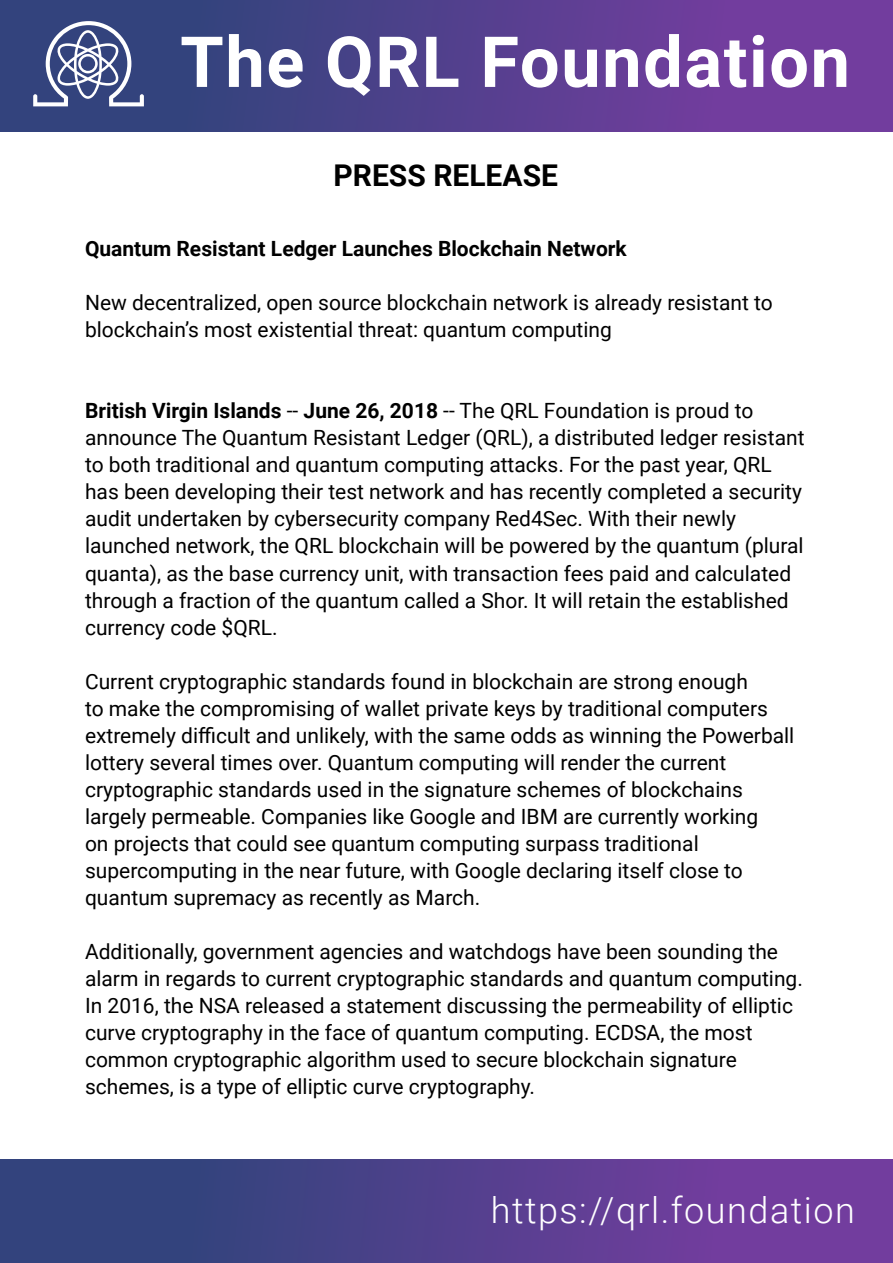
<style>
.page{position:relative;width:893px;height:1263px;background:#fff}
.page>*{position:absolute;margin:0;border:0;box-sizing:border-box;transform-origin:0 0}
.t1{font:700 70.5px "Roboto";letter-spacing:.02em;color:#fff}
.t2{font:300 36px "Roboto";letter-spacing:.04em;color:#fff}
.t3{font:700 30px "Roboto";color:#000}
.t4{font:21px/27px "Roboto";color:#000}
.t5{font:700 21px "Roboto";color:#000}
.s1{font-weight:700}
</style>
<div class="page">
<div style="left:0;top:0;width:892px;height:132px;background:linear-gradient(to right,#294578,#7b3ca2)"></div>
<div style="left:0;top:1159px;width:892px;height:104px;background:linear-gradient(to right,#284477,#7b3ca3)"></div>
<svg style="left:33px;top:21px;width:111px;height:85px;fill:#33437d"></svg>
<svg style="left:57px;top:30px;width:61px;height:69px;fill:#33437d"></svg>
<svg style="left:78px;top:54px;width:20px;height:19px"></svg>
<h1 class="t1" style="left:180px;top:12px;width:671px">The QRL Foundation</h1>
<h3 class="t3" style="left:334px;top:155px;width:226px">PRESS RELEASE</h3>
<p class="t5" style="left:85px;top:234px;width:543px">Quantum Resistant Ledger Launches Blockchain Network</p>
<p class="t4" style="left:85px;top:289px;width:689px">New decentralized, open source blockchain network is already resistant to blockchain’s most existential threat: quantum computing</p>
<p class="t4" style="left:85px;top:397px;width:721px"><span class="s1">British Virgin Islands</span> -- <span class="s1">June 26, 2018</span> -- The QRL Foundation is proud to announce The Quantum Resistant Ledger (QRL), a distributed ledger resistant to both traditional and quantum computing attacks. For the past year, QRL has been developing their test network and has recently completed a security audit undertaken by cybersecurity company Red4Sec. With their newly launched network, the QRL blockchain will be powered by the quantum (plural quanta), as the base currency unit, with transaction fees paid and calculated through a fraction of the quantum called a Shor. It will retain the established currency code $QRL.</p>
<p class="t4" style="left:85px;top:667px;width:711px">Current cryptographic standards found in blockchain are strong enough<br>to make the compromising of wallet private keys by traditional computers extremely difficult and unlikely, with the same odds as winning the Powerball lottery several times over. Quantum computing will render the current cryptographic standards used in the signature schemes of blockchains largely permeable. Companies like Google and IBM are currently working<br>on projects that could see quantum computing surpass traditional supercomputing in the near future, with Google declaring itself close to quantum supremacy as recently as March.</p>
<p class="t4" style="left:85px;top:937px;width:719px">Additionally, government agencies and watchdogs have been sounding the alarm in regards to current cryptographic standards and quantum computing.<br>In 2016, the NSA released a statement discussing the permeability of elliptic curve cryptography in the face of quantum computing. ECDSA, the most common cryptographic algorithm used to secure blockchain signature schemes, is a type of elliptic curve cryptography.</p>
<h2 class="t2" style="left:491px;top:1184px;width:366px">https://qrl.foundation</h2>
</div>
